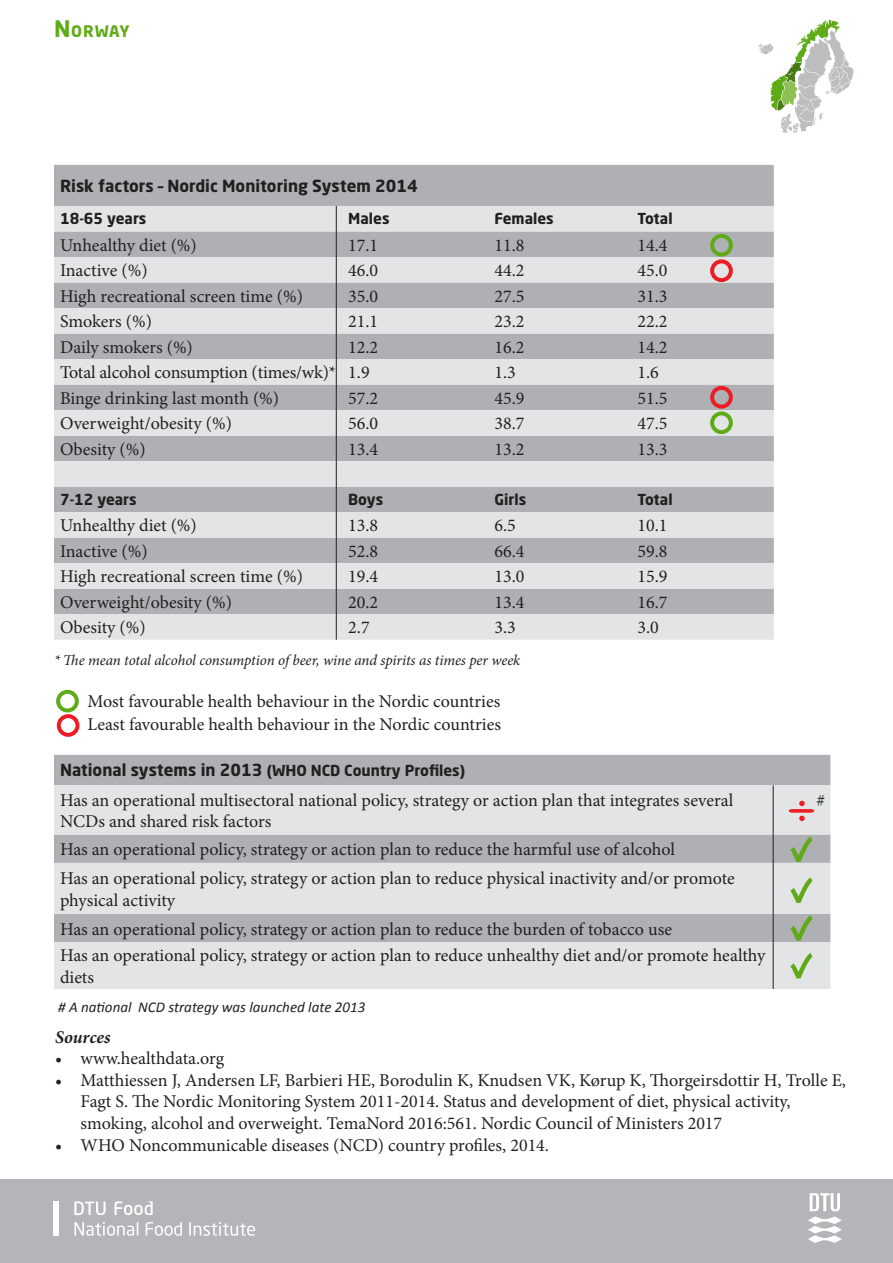
<style>
.page{position:relative;width:893px;height:1263px;background:#fff}
.page>*{position:absolute;margin:0;border:0;box-sizing:border-box;transform-origin:0 0}
.t1{font:18px/21.6px "Minion Pro";color:#231f20}
.t2{font:italic 700 18px "Minion Pro";letter-spacing:-.005em;color:#231f20}
.t3{font:700 16.5px "Neo Sans Std";color:#231f20}
.t4{font:700 15.75px "Neo Sans Std";letter-spacing:.045em;color:#5faa17}
.t5{font:700 15px "Neo Sans Std";color:#231f20}
.t6{font:italic 15px "Minion Pro";letter-spacing:-.01em;color:#231f20}
.t7{font:italic 15px "Calibri";color:#231f20}
.s1{font-size:22.5px}
.s2{font-size:16.5px}
</style>
<div class="page">
<div style="left:0;top:1179px;width:893px;height:84px;background:#b4b5b8"></div>
<svg style="left:808px;top:1193px;width:34px;height:50px"></svg>
<div style="left:53px;top:1201px;width:6px;height:34px;background:#fff"></div>
<svg style="left:74px;top:1201px;width:79px;height:14px"></svg>
<svg style="left:74px;top:1222px;width:181px;height:14px"></svg>
<div style="left:54px;top:165px;width:720px;height:41px;background:#afb0b4"></div>
<svg style="left:54px;top:206px;width:720px;height:434px;background:#cacbce"></svg>
<svg style="left:758px;top:20px;width:96px;height:113px"></svg>
<hr style="left:336px;top:206px;width:1px;height:434px;background:#231f20">
<div style="left:54px;top:755px;width:776px;height:30px;background:#afb0b4"></div>
<svg style="left:54px;top:785px;width:776px;height:204px;background:#d4d5d8"></svg>
<hr style="left:773px;top:785px;width:1px;height:49px;background:#231f20">
<svg style="left:773px;top:834px;width:1px;height:29px"></svg>
<hr style="left:773px;top:863px;width:1px;height:51px;background:#231f20">
<svg style="left:773px;top:914px;width:1px;height:28px"></svg>
<hr style="left:773px;top:942px;width:1px;height:47px;background:#231f20">
<svg style="left:789px;top:801px;width:25px;height:20px"></svg>
<svg style="left:790px;top:836px;width:22px;height:26px"></svg>
<svg style="left:790px;top:877px;width:22px;height:26px"></svg>
<svg style="left:790px;top:915px;width:22px;height:26px"></svg>
<svg style="left:790px;top:953px;width:22px;height:25px"></svg>
<div style="left:57px;top:714px;width:22px;height:23px;border:4px solid #ed1c24;border-radius:50%"></div>
<div style="left:56px;top:690px;width:23px;height:22px;border:4px solid #5faa17;border-radius:50%"></div>
<div style="left:710px;top:411px;width:23px;height:23px;border:4px solid #5faa17;border-radius:50%"></div>
<div style="left:710px;top:234px;width:23px;height:23px;border:4px solid #5faa17;border-radius:50%"></div>
<div style="left:710px;top:259px;width:23px;height:23px;border:4px solid #ed1c24;border-radius:50%"></div>
<div style="left:710px;top:386px;width:23px;height:23px;border:4px solid #ed1c24;border-radius:50%"></div>
<p class="t4" style="left:54px;top:21px;width:77px"><span class="s1">N</span>ORWAY</p>
<p class="t3" style="left:60px;top:175px;width:359px">Risk factors – Nordic Monitoring System 2014</p>
<p class="t5" style="left:60px;top:209px;width:88px">18-65 years</p>
<p class="t5" style="left:348px;top:209px;width:43px">Males</p>
<p class="t5" style="left:494px;top:209px;width:61px">Females</p>
<p class="t5" style="left:637px;top:209px;width:37px">Total</p>
<p class="t1" style="left:60px;top:234px;width:138px">Unhealthy diet (%)</p>
<p class="t1" style="left:348px;top:234px;width:32px">17.1</p>
<p class="t1" style="left:494px;top:234px;width:32px">11.8</p>
<p class="t1" style="left:637px;top:234px;width:32px">14.4</p>
<p class="t1" style="left:60px;top:260px;width:89px">Inactive (%)</p>
<p class="t1" style="left:348px;top:260px;width:32px">46.0</p>
<p class="t1" style="left:494px;top:260px;width:32px">44.2</p>
<p class="t1" style="left:637px;top:260px;width:32px">45.0</p>
<p class="t1" style="left:60px;top:285px;width:244px">High recreational screen time (%)</p>
<p class="t1" style="left:348px;top:285px;width:32px">35.0</p>
<p class="t1" style="left:494px;top:285px;width:32px">27.5</p>
<p class="t1" style="left:637px;top:285px;width:32px">31.3</p>
<p class="t1" style="left:60px;top:311px;width:93px">Smokers (%)</p>
<p class="t1" style="left:348px;top:311px;width:32px">21.1</p>
<p class="t1" style="left:494px;top:311px;width:32px">23.2</p>
<p class="t1" style="left:637px;top:311px;width:32px">22.2</p>
<p class="t1" style="left:60px;top:336px;width:134px">Daily smokers (%)</p>
<p class="t1" style="left:348px;top:336px;width:32px">12.2</p>
<p class="t1" style="left:494px;top:336px;width:32px">16.2</p>
<p class="t1" style="left:637px;top:336px;width:32px">14.2</p>
<p class="t1" style="left:60px;top:362px;width:278px">Total alcohol consumption (times/wk)*</p>
<p class="t1" style="left:348px;top:362px;width:23px">1.9</p>
<p class="t1" style="left:494px;top:362px;width:23px">1.3</p>
<p class="t1" style="left:637px;top:362px;width:23px">1.6</p>
<p class="t1" style="left:60px;top:387px;width:221px">Binge drinking last month (%)</p>
<p class="t1" style="left:348px;top:387px;width:32px">57.2</p>
<p class="t1" style="left:494px;top:387px;width:32px">45.9</p>
<p class="t1" style="left:637px;top:387px;width:32px">51.5</p>
<p class="t1" style="left:60px;top:413px;width:173px">Overweight/obesity (%)</p>
<p class="t1" style="left:348px;top:413px;width:32px">56.0</p>
<p class="t1" style="left:494px;top:413px;width:32px">38.7</p>
<p class="t1" style="left:637px;top:413px;width:32px">47.5</p>
<p class="t1" style="left:60px;top:438px;width:87px">Obesity (%)</p>
<p class="t1" style="left:348px;top:438px;width:32px">13.4</p>
<p class="t1" style="left:494px;top:438px;width:32px">13.2</p>
<p class="t1" style="left:637px;top:438px;width:32px">13.3</p>
<p class="t5" style="left:60px;top:490px;width:78px">7-12 years</p>
<p class="t5" style="left:348px;top:490px;width:36px">Boys</p>
<p class="t5" style="left:494px;top:490px;width:33px">Girls</p>
<p class="t5" style="left:637px;top:490px;width:37px">Total</p>
<p class="t1" style="left:60px;top:515px;width:138px">Unhealthy diet (%)</p>
<p class="t1" style="left:348px;top:515px;width:32px">13.8</p>
<p class="t1" style="left:494px;top:515px;width:23px">6.5</p>
<p class="t1" style="left:637px;top:515px;width:32px">10.1</p>
<p class="t1" style="left:60px;top:540px;width:89px">Inactive (%)</p>
<p class="t1" style="left:348px;top:540px;width:32px">52.8</p>
<p class="t1" style="left:494px;top:540px;width:32px">66.4</p>
<p class="t1" style="left:637px;top:540px;width:32px">59.8</p>
<p class="t1" style="left:60px;top:566px;width:244px">High recreational screen time (%)</p>
<p class="t1" style="left:348px;top:566px;width:32px">19.4</p>
<p class="t1" style="left:494px;top:566px;width:32px">13.0</p>
<p class="t1" style="left:637px;top:566px;width:32px">15.9</p>
<p class="t1" style="left:60px;top:591px;width:173px">Overweight/obesity (%)</p>
<p class="t1" style="left:348px;top:591px;width:32px">20.2</p>
<p class="t1" style="left:494px;top:591px;width:32px">13.4</p>
<p class="t1" style="left:637px;top:591px;width:32px">16.7</p>
<p class="t1" style="left:60px;top:617px;width:87px">Obesity (%)</p>
<p class="t1" style="left:348px;top:617px;width:23px">2.7</p>
<p class="t1" style="left:494px;top:617px;width:23px">3.3</p>
<p class="t1" style="left:637px;top:617px;width:23px">3.0</p>
<p class="t6" style="left:54px;top:650px;width:468px">* The mean total alcohol consumption of beer, wine and spirits as times per week</p>
<p class="t1" style="left:88px;top:691px;width:414px">Most favourable health behaviour in the Nordic countries</p>
<p class="t1" style="left:88px;top:714px;width:415px">Least favourable health behaviour in the Nordic countries</p>
<p class="t5" style="left:60px;top:761px;width:407px"><span class="s2">National systems in 2013</span> (WHO NCD Country Profiles)</p>
<p class="t1" style="left:60px;top:789px;width:675px">Has an operational multisectoral national policy, strategy or action plan that integrates several<br>NCDs and shared risk factors</p>
<p class="t1" style="left:60px;top:839px;width:616px">Has an operational policy, strategy or action plan to reduce the harmful use of alcohol</p>
<p class="t1" style="left:60px;top:868px;width:676px">Has an operational policy, strategy or action plan to reduce physical inactivity and/or promote physical activity</p>
<p class="t1" style="left:60px;top:918px;width:614px">Has an operational policy, strategy or action plan to reduce the burden of tobacco use</p>
<p class="t1" style="left:60px;top:945px;width:707px">Has an operational policy, strategy or action plan to reduce unhealthy diet and/or promote healthy diets</p>
<p class="t1" style="left:816px;top:790px;width:10px">#</p>
<p class="t7" style="left:58px;top:996px;width:309px"># A national NCD strategy was launched late 2013</p>
<p class="t2" style="left:55px;top:1024px;width:57px">Sources</p>
<p class="t1" style="left:55px;top:1048px;width:171px">• www.healthdata.org</p>
<p class="t1" style="left:81px;top:1069px;width:767px;text-indent:-26px">• Matthiessen J, Andersen LF, Barbieri HE, Borodulin K, Knudsen VK, Kørup K, Thorgeirsdottir H, Trolle E,<br>Fagt S. The Nordic Monitoring System 2011-2014. Status and development of diet, physical activity, smoking, alcohol and overweight. TemaNord 2016:561. Nordic Council of Ministers 2017</p>
<p class="t1" style="left:55px;top:1134px;width:495px">• WHO Noncommunicable diseases (NCD) country profiles, 2014.</p>
</div>
